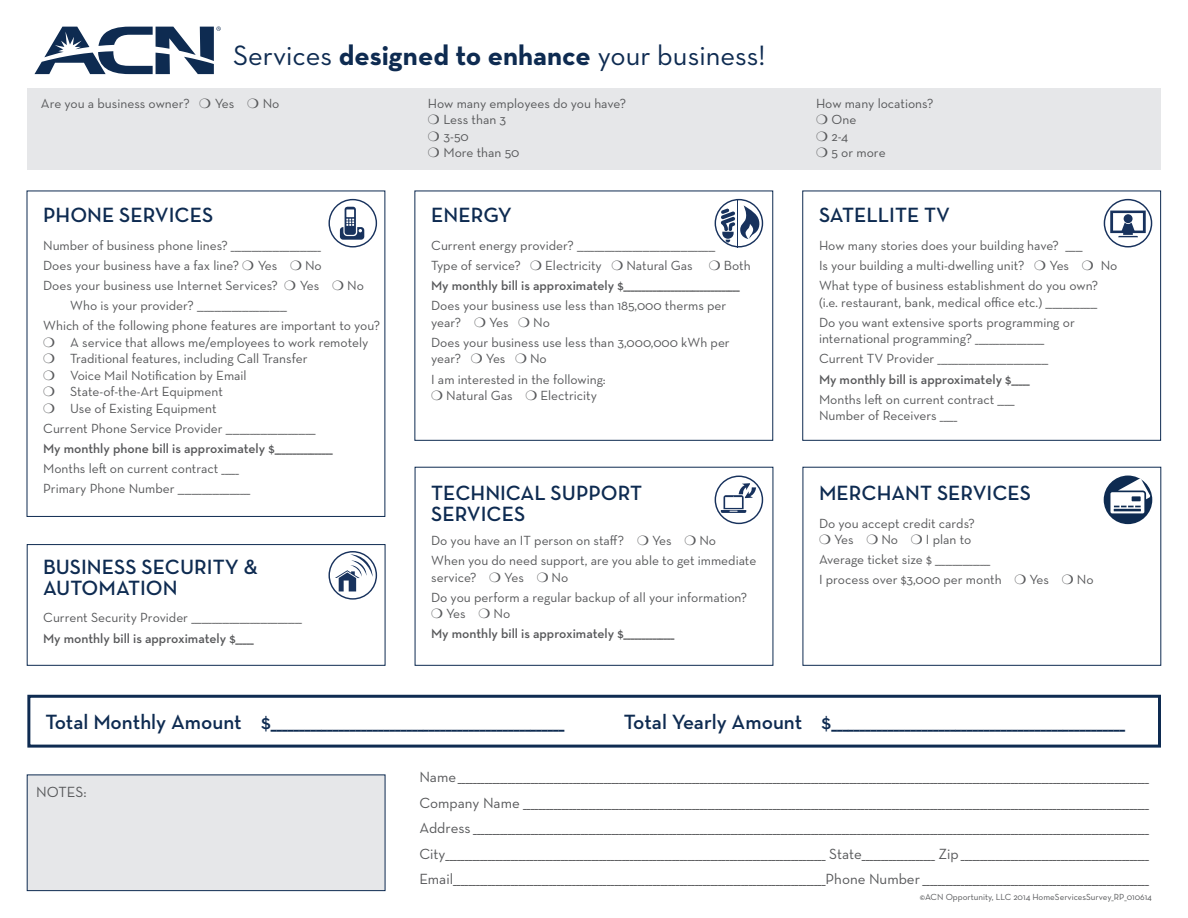
<style>
.page{position:relative;width:1188px;height:918px;background:#fff}
.page>*{position:absolute;margin:0;border:0;box-sizing:border-box;transform-origin:0 0}
.t1{font:28.5px "Neutraface Text";color:#0e2b51}
.t2{font:600 21px/21px "Neutra Text";color:#0e2b51}
.t3{font:15px/25.5px "Neutra Text";color:#57585a;text-align:justify}
.t4{font:13.5px/16.5px "Neutraface Text";color:#57585a}
.t5{font:600 13.5px "Neutraface Text";color:#57585a}
.t6{font:9px "Neutra Text";color:#57585a}
.s1{font-weight:700}
</style>
<div class="page">
<div style="left:803px;top:467px;width:358px;height:199px;border:1px solid #0e2b51"></div>
<div style="left:415px;top:467px;width:358px;height:199px;border:1px solid #0e2b51"></div>
<div style="left:802px;top:191px;width:359px;height:250px;border:1px solid #0e2b51"></div>
<svg style="left:34px;top:26px;width:187px;height:48px"></svg>
<svg style="left:329px;top:199px;width:48px;height:48px"></svg>
<svg style="left:715px;top:199px;width:48px;height:48px"></svg>
<hr style="left:738px;top:200px;width:1px;height:47px;background:#18325d">
<svg style="left:1104px;top:199px;width:48px;height:48px"></svg>
<svg style="left:328px;top:551px;width:49px;height:49px"></svg>
<svg style="left:715px;top:476px;width:48px;height:48px"></svg>
<div style="left:1104px;top:476px;width:48px;height:48px;background:#0e2b51;border-radius:50%"></div>
<svg style="left:1110px;top:478px;width:40px;height:35px"></svg>
<div style="left:27px;top:695px;width:1134px;height:53px;border:3px solid #0e2b51"></div>
<div style="left:27px;top:775px;width:358px;height:116px;background:#e6e7e9;border:1px solid #0e2b51"></div>
<div style="left:27px;top:544px;width:358px;height:122px;border:1px solid #0e2b51"></div>
<div style="left:27px;top:88px;width:1134px;height:82px;background:#e6e7e9"></div>
<h1 class="t1" style="left:233px;top:37px;width:534px">Services <span class="s1">designed to enhance</span> your business!</h1>
<p class="t4" style="left:41px;top:95px;width:150px">Are you a business owner?</p>
<p class="t4" style="left:215px;top:95px;width:21px">Yes</p>
<p class="t4" style="left:263px;top:95px;width:18px">No</p>
<p class="t4" style="left:444px;top:95px;width:184px;text-indent:-16px">How many employees do you have?<br>Less than 3<br>3-50<br>More than 50</p>
<p class="t4" style="left:832px;top:95px;width:103px;text-indent:-16px">How many locations?<br>One<br>2-4<br>5 or more</p>
<h2 class="t2" style="left:43px;top:204px;width:172px">PHONE SERVICES</h2>
<p class="t4" style="left:43px;top:235px;width:279px;line-height:20.1px">Number of business phone lines? __________________________<br>Does your business have a fax line?</p>
<p class="t4" style="left:258px;top:257px;width:21px">Yes</p>
<p class="t4" style="left:305px;top:257px;width:18px">No</p>
<p class="t4" style="left:43px;top:277px;width:236px">Does your business use Internet Services?</p>
<p class="t4" style="left:300px;top:277px;width:21px">Yes</p>
<p class="t4" style="left:347px;top:277px;width:18px">No</p>
<p class="t4" style="left:43px;top:296px;width:339px;line-height:20.1px;text-indent:27px">Who is your provider? __________________________<br>Which of the following phone features are important to you?</p>
<p class="t4" style="left:70px;top:334px;width:300px">A service that allows me/employees to work remotely Traditional features, including Call Transfer<br>Voice Mail Notification by Email<br>State-of-the-Art Equipment<br>Use of Existing Equipment</p>
<p class="t4" style="left:43px;top:420px;width:274px">Current Phone Service Provider __________________________</p>
<p class="t5" style="left:43px;top:440px;width:291px">My monthly phone bill is approximately $________________</p>
<p class="t4" style="left:43px;top:458px;width:209px;line-height:20.1px">Months left on current contract _____<br>Primary Phone Number _____________________</p>
<h2 class="t2" style="left:43px;top:556px;width:216px">BUSINESS SECURITY &amp;<br>AUTOMATION</h2>
<p class="t4" style="left:43px;top:609px;width:260px">Current Security Provider ________________________________</p>
<p class="t5" style="left:43px;top:630px;width:212px">My monthly bill is approximately $_____</p>
<h2 class="t2" style="left:431px;top:204px;width:82px">ENERGY</h2>
<p class="t4" style="left:431px;top:235px;width:286px;line-height:20.1px">Current energy provider? ________________________________________<br>Type of service?</p>
<p class="t4" style="left:545px;top:257px;width:58px">Electricity</p>
<p class="t4" style="left:626px;top:257px;width:68px">Natural Gas</p>
<p class="t4" style="left:724px;top:257px;width:28px">Both</p>
<p class="t5" style="left:431px;top:277px;width:310px">My monthly bill is approximately $________________________________</p>
<p class="t4" style="left:431px;top:297px;width:297px">Does your business use less than 185,000 therms per year?</p>
<p class="t4" style="left:431px;top:312px;width:300px;line-height:20.1px;text-indent:102px">No<br>Does your business use less than 3,000,000 kWh per</p>
<p class="t4" style="left:431px;top:350px;width:32px">year?</p>
<p class="t4" style="left:486px;top:350px;width:21px">Yes</p>
<p class="t4" style="left:489px;top:314px;width:21px">Yes</p>
<p class="t4" style="left:431px;top:349px;width:176px;line-height:20.1px;text-indent:99px">No<br>I am interested in the following:</p>
<p class="t4" style="left:446px;top:387px;width:68px">Natural Gas</p>
<p class="t4" style="left:540px;top:387px;width:58px">Electricity</p>
<h2 class="t2" style="left:431px;top:482px;width:213px">TECHNICAL SUPPORT<br>SERVICES</h2>
<p class="t4" style="left:431px;top:532px;width:195px">Do you have an IT person on staff?</p>
<p class="t4" style="left:652px;top:532px;width:21px">Yes</p>
<p class="t4" style="left:431px;top:530px;width:327px;line-height:20.1px;text-indent:268px">No<br>When you do need support, are you able to get immediate</p>
<p class="t4" style="left:431px;top:568px;width:47px">service?</p>
<p class="t4" style="left:504px;top:568px;width:21px">Yes</p>
<p class="t4" style="left:431px;top:567px;width:317px;line-height:20.1px;text-indent:120px">No<br>Do you perform a regular backup of all your information?</p>
<p class="t4" style="left:446px;top:605px;width:21px">Yes</p>
<p class="t4" style="left:494px;top:605px;width:18px">No</p>
<p class="t5" style="left:431px;top:625px;width:245px">My monthly bill is approximately $______________</p>
<h2 class="t2" style="left:819px;top:204px;width:132px">SATELLITE TV</h2>
<p class="t4" style="left:819px;top:235px;width:265px;line-height:20.1px">How many stories does your building have? _____<br>Is your building a multi-dwelling unit?</p>
<p class="t4" style="left:1050px;top:257px;width:21px">Yes</p>
<p class="t4" style="left:1101px;top:257px;width:18px">No</p>
<p class="t4" style="left:819px;top:277px;width:281px">What type of business establishment do you own? (i.e. restaurant, bank, medical office etc.) _______________</p>
<p class="t4" style="left:819px;top:314px;width:257px">Do you want extensive sports programming or international programming? ____________________</p>
<p class="t4" style="left:819px;top:350px;width:231px">Current TV Provider ________________________________</p>
<p class="t5" style="left:819px;top:370px;width:212px">My monthly bill is approximately $_____</p>
<p class="t4" style="left:819px;top:391px;width:197px">Months left on current contract _____<br>Number of Receivers _____</p>
<h2 class="t2" style="left:819px;top:482px;width:214px">MERCHANT SERVICES</h2>
<p class="t4" style="left:834px;top:514px;width:142px;text-indent:-15px">Do you accept credit cards?<br>Yes</p>
<p class="t4" style="left:819px;top:529px;width:184px;line-height:20.1px;text-indent:107px">I plan to<br>Average ticket size $ ________________<br>I process over $3,000 per month</p>
<p class="t4" style="left:881px;top:531px;width:18px">No</p>
<p class="t4" style="left:1030px;top:571px;width:21px">Yes</p>
<p class="t4" style="left:1077px;top:571px;width:18px">No</p>
<h2 class="t2" style="left:45px;top:711px;width:521px">Total Monthly Amount $____________________________________________________</h2>
<h2 class="t2" style="left:624px;top:711px;width:503px">Total Yearly Amount $____________________________________________________</h2>
<p class="t3" style="left:36px;top:778px;width:52px">NOTES:</p>
<p class="t3" style="left:419px;top:764px;width:731px">Name_____________________________________________________________________________________________________________________________________________________________________________________ Company Name____________________________________________________________________________________________________________________________________________________________________ Address_________________________________________________________________________________________________________________________________________________________________________________ City___________________________________________________________________________________________________ State___________________ Zip__________________________________________________ Email_________________________________________________________________________________________________Phone Number____________________________________________________________</p>
<p class="t6" style="left:920px;top:892px;width:234px">©ACN Opportunity, LLC 2014 HomeServicesSurvey_RP_010614</p>
</div>
